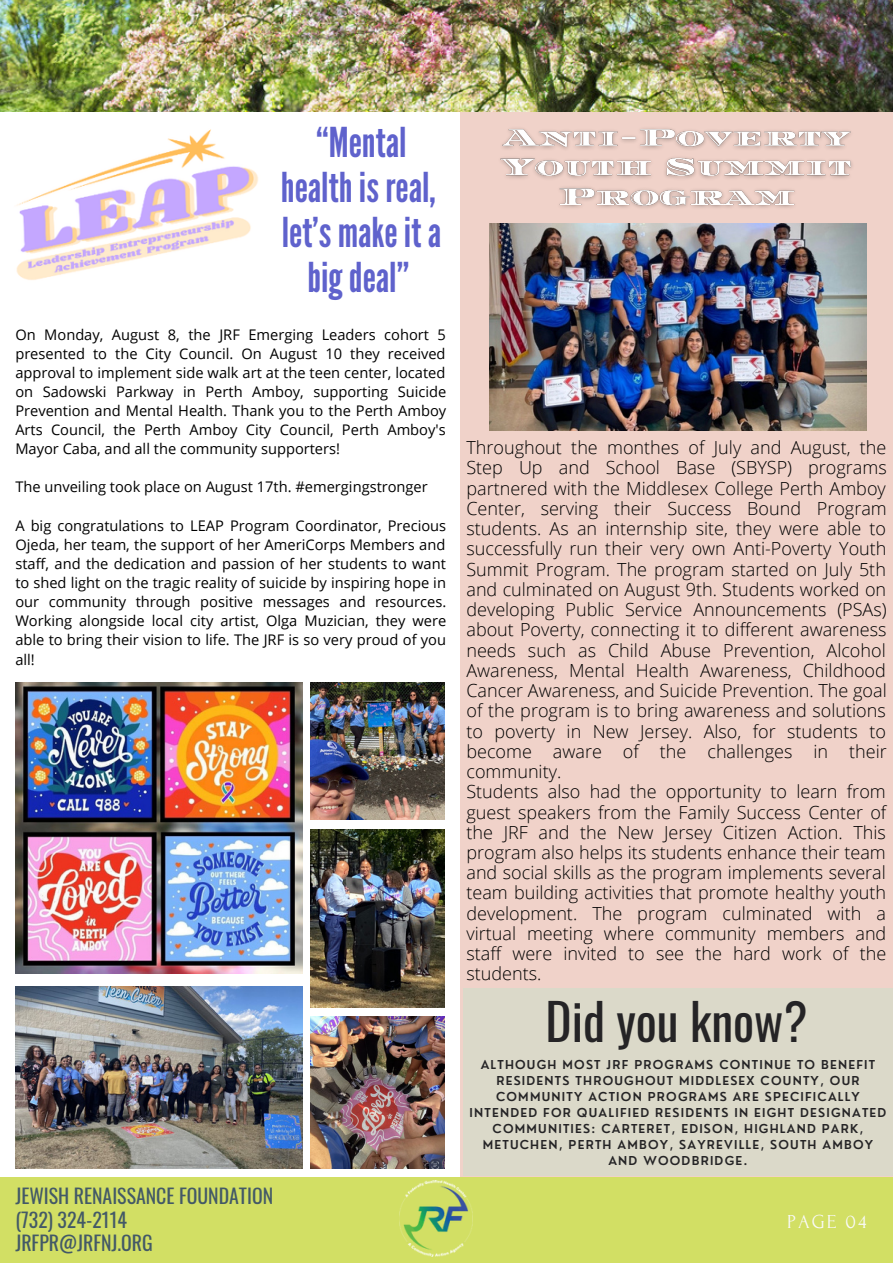
<style>
.page{position:relative;width:893px;height:1264px;background:#fff}
.page>*{position:absolute;margin:0;border:0;box-sizing:border-box;transform-origin:0 0}
.t1{font:49.65px "Oswald";color:#252426}
.t2{font:41.1px/45px "League Gothic";color:#5f62cc;text-align:center}
.t3{font:19.8px/23.5px "Oswald";color:#435967}
.t4{font:19.8px "Forum";letter-spacing:.1em;color:#fafafa}
.t5{font:300 18px/20.2px "Open Sans";color:#000}
.t6{font:14.7px/19px "Open Sans";color:#000;text-align:justify}
.t7{font:600 12px/16px "Nourd";letter-spacing:.1em;color:#252426;text-align:center}
</style>
<div class="page">
<div style="left:460px;top:98px;width:432px;height:1085px;background:#f0d2c9"></div>
<div style="left:0;top:1176px;width:892px;height:86px;background:#d2df64"></div>
<img style="left:0;top:0;width:892px;height:111px">
<img style="left:399px;top:1180px;width:73px;height:76px">
<img style="left:16px;top:129px;width:242px;height:151px">
<img style="left:311px;top:682px;width:133px;height:138px">
<img style="left:489px;top:224px;width:377px;height:206px">
<img style="left:15px;top:682px;width:287px;height:291px">
<img style="left:311px;top:829px;width:133px;height:178px">
<img style="left:311px;top:1016px;width:133px;height:152px">
<img style="left:15px;top:986px;width:287px;height:182px">
<img style="left:500px;top:128px;width:353px;height:80px">
<div style="left:463px;top:988px;width:429px;height:187px;background:#dbd9c9"></div>
<h2 class="t2" style="left:281px;top:121px;width:162px">“Mental healthisreal, let’s makeita bigdeal”</h2>
<p class="t6" style="left:15px;top:324px;width:432px">On Monday, August 8, the JRF Emerging Leaders cohort 5 presented to the City Council. On August 10 they received approval to implement side walk art at the teen center, located on Sadowski Parkway in Perth Amboy, supporting Suicide Prevention and Mental Health. Thank you to the Perth Amboy Arts Council, the Perth Amboy City Council, Perth Amboy's Mayor Caba, and all the community supporters!</p>
<p class="t6" style="left:15px;top:477px;width:414px">The unveiling took place on August 17th. #emergingstronger</p>
<p class="t6" style="left:15px;top:515px;width:432px">A big congratulations to LEAP Program Coordinator, Precious Ojeda, her team, the support of her AmeriCorps Members and staff, and the dedication and passion of her students to want to shed light on the tragic reality of suicide by inspiring hope in our community through positive messages and resources.<br>Working alongside local city artist, Olga Muzician, they were able to bring their vision to life. The JRF is so very proud of you all!</p>
<p class="t3" style="left:15px;top:1183px;width:259px">JEWISH RENAISSANCE FOUNDATION (732) 324-2114<br>JRFPR@JRFNJ.ORG</p>
<p class="t5" style="left:466px;top:437px;width:422px">Throughout the monthes of July and August, the Step Up and School Base (SBYSP) programs partnered with the Middlesex College Perth Amboy Center, serving their Success Bound Program students. As an internship site, they were able to successfully run their very own Anti-Poverty Youth Summit Program. The program started on July 5th and culminated on August 9th. Students worked on developing Public Service Announcements (PSAs) about Poverty, connecting it to different awareness needs such as Child Abuse Prevention, Alcohol Awareness, Mental Health Awareness, Childhood Cancer Awareness, and Suicide Prevention. The goal of the program is to bring awareness and solutions to poverty in New Jersey. Also, for students to become aware of the challenges in their community.<br>Students also had the opportunity to learn from guest speakers from the Family Success Center of the JRF and the New Jersey Citizen Action. This program also helps its students enhance their team and social skills as the program implements several team building activities that promote healthy youth development. The program culminated with a virtual meeting where community members and staff were invited to see the hard work of the students.</p>
<h1 class="t1" style="left:545px;top:983px;width:263px">Did you know?</h1>
<p class="t7" style="left:469px;top:1056px;width:418px">ALTHOUGH MOST JRF PROGRAMS CONTINUE TO BENEFIT RESIDENTS THROUGHOUT MIDDLESEX COUNTY, OUR COMMUNITY ACTION PROGRAMS ARE SPECIFICALLY INTENDED FOR QUALIFIED RESIDENTS IN EIGHT DESIGNATED COMMUNITIES: CARTERET, EDISON, HIGHLAND PARK, METUCHEN, PERTH AMBOY, SAYREVILLE, SOUTH AMBOY AND WOODBRIDGE.</p>
<p class="t4" style="left:787px;top:1210px;width:81px">PAGE 04</p>
</div>
